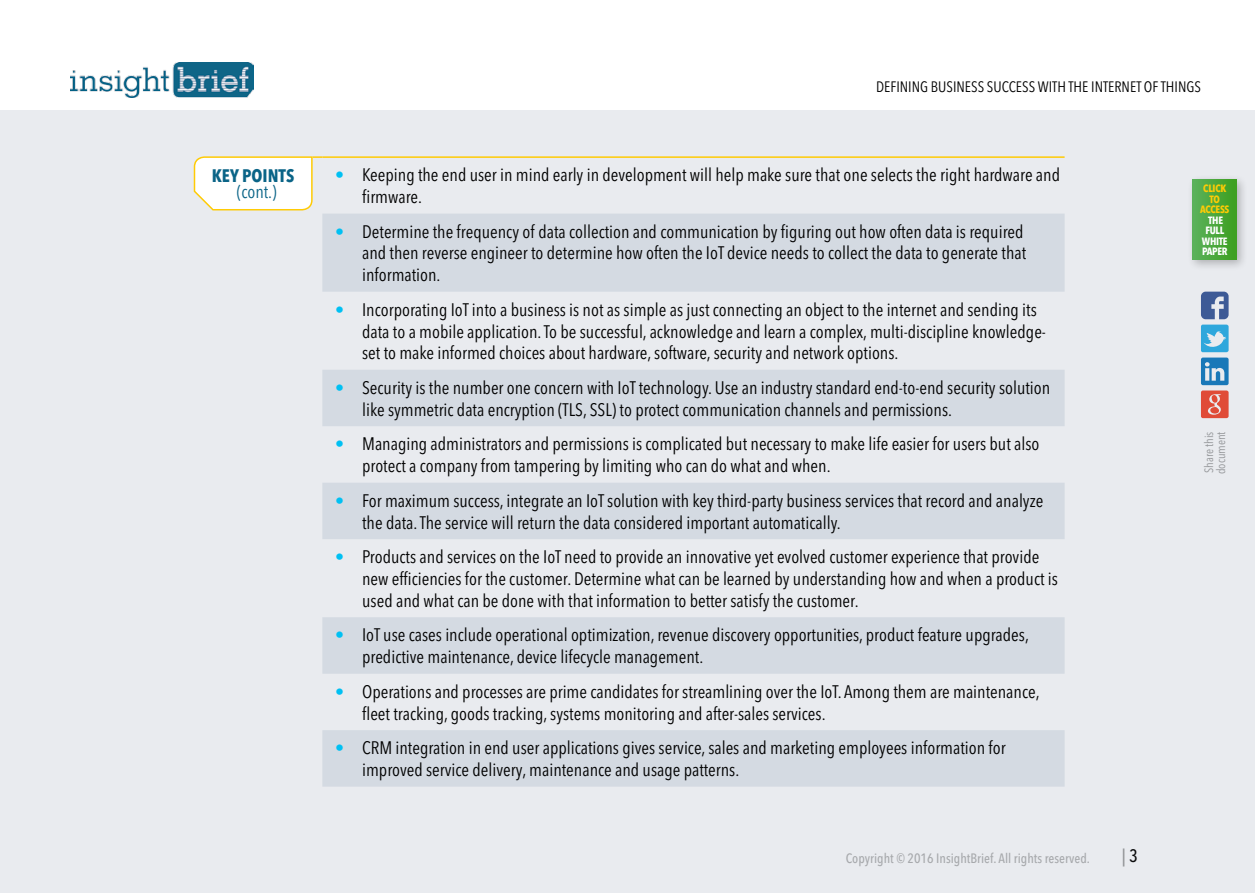
<style>
.page{position:relative;width:1255px;height:893px;background:#fff}
.page>*{position:absolute;margin:0;border:0;box-sizing:border-box;transform-origin:0 0}
.t1{font:condensed 18px/21.6px "Avenir Next LT Pro";color:#000}
.t2{font:700 condensed 18px "Avenir Next LT Pro";color:#0a6487}
.t3{font:condensed 18px "Avenir Next LT Pro";color:#0a6487}
.t4{font:500 condensed 18px "Avenir Next LT Pro";color:#939598}
.t5{font:condensed 15px "Avenir Next LT Pro";color:#000}
.t6{font:500 condensed 13.5px "Avenir Next LT Pro";color:#a7a9ac}
.t7{font:condensed 12px/12px "Avenir Next LT Pro";color:#939598}
.t8{font:700 condensed 10.5px/10.5px "Avenir Next LT Pro";letter-spacing:-.025em;color:#fff;text-align:center}
.t9{font:700 condensed 10.5px/10.5px "Avenir Next LT Pro";letter-spacing:-.025em;color:#ffcb05;text-align:center}
.s1{font-stretch:normal;color:#00c0f3}
.s2{color:#0a0a0b}
</style>
<div class="page">
<div style="left:0;top:111px;width:1254px;height:782px;background:#e9ebef"></div>
<img style="left:70px;top:63px;width:184px;height:35px">
<svg style="left:1201px;top:325px;width:27px;height:27px"></svg>
<svg style="left:1201px;top:358px;width:27px;height:60px"></svg>
<svg style="left:1201px;top:292px;width:27px;height:27px"></svg>
<div style="left:1186px;top:174px;width:62px;height:97px;background:#000;opacity:.25"></div>
<div style="left:1192px;top:180px;width:44px;height:79px;background:linear-gradient(to right,#5bb25d,#3d9f20)"></div>
<svg style="left:322px;top:214px;width:742px;height:573px;fill:#dbe0e6"></svg>
<hr style="left:322px;top:156px;width:742px;height:2px;background:#ffcb05">
<svg style="left:193px;top:156px;width:129px;height:55px"></svg>
<p class="t2" style="left:212px;top:165px;width:84px">KEY POINTS</p>
<p class="t3" style="left:237px;top:181px;width:41px">(cont.)</p>
<p class="t5" style="left:876px;top:78px;width:326px">DEFINING BUSINESS SUCCESS WITH THE INTERNET OF THINGS</p>
<p class="t1" style="left:362px;top:164px;width:699px;text-indent:-27px"><span class="s1">•</span> Keeping the end user in mind early in development will help make sure that one selects the right hardware and firmware.</p>
<p class="t1" style="left:362px;top:221px;width:665px;text-indent:-27px"><span class="s1">•</span> Determine the frequency of data collection and communication by figuring out how often data is required and then reverse engineer to determine how often the IoT device needs to collect the data to generate that information.</p>
<p class="t1" style="left:362px;top:299px;width:685px;text-indent:-27px"><span class="s1">•</span> Incorporating IoT into a business is not as simple as just connecting an object to the internet and sending its data to a mobile application. To be successful, acknowledge and learn a complex, multi-discipline knowledge&shy;set to make informed choices about hardware, software, security and network options.</p>
<p class="t1" style="left:362px;top:377px;width:689px;text-indent:-27px"><span class="s1">•</span> Security is the number one concern with IoT technology. Use an industry standard end-to-end security solution like symmetric data encryption (TLS, SSL) to protect communication channels and permissions.</p>
<p class="t1" style="left:362px;top:433px;width:678px;text-indent:-27px"><span class="s1">•</span> Managing administrators and permissions is complicated but necessary to make life easier for users but also protect a company from tampering by limiting who can do what and when.</p>
<p class="t1" style="left:362px;top:490px;width:682px;text-indent:-27px"><span class="s1">•</span> For maximum success, integrate an IoT solution with key third-party business services that record and analyze the data. The service will return the data considered important automatically.</p>
<p class="t1" style="left:362px;top:546px;width:697px;text-indent:-27px"><span class="s1">•</span> Products and services on the IoT need to provide an innovative yet evolved customer experience that provide new efficiencies for the customer. Determine what can be learned by understanding how and when a product is used and what can be done with that information to better satisfy the customer.</p>
<p class="t1" style="left:362px;top:624px;width:668px;text-indent:-27px"><span class="s1">•</span> IoT use cases include operational optimization, revenue discovery opportunities, product feature upgrades, predictive maintenance, device lifecycle management.</p>
<p class="t1" style="left:362px;top:681px;width:679px;text-indent:-27px"><span class="s1">•</span> Operations and processes are prime candidates for streamlining over the IoT. Among them are maintenance, fleet tracking, goods tracking, systems monitoring and after-sales services.</p>
<p class="t1" style="left:362px;top:737px;width:645px;text-indent:-27px"><span class="s1">•</span> CRM integration in end user applications gives service, sales and marketing employees information for improved service delivery, maintenance and usage patterns.</p>
<p class="t6" style="left:845px;top:851px;width:245px">Copyright © 2016 InsightBrief. All rights reserved.</p>
<p class="t4" style="left:1121px;top:845px;width:18px">| <span class="s2">3</span></p>
<p class="t9" style="left:1199px;top:183px;width:31px">CLICK<br>TO<br>ACCESS</p>
<p class="t8" style="left:1201px;top:215px;width:27px">THE<br>FULL<br>WHITE<br>PAPER</p>
<p class="t7" style="left:1202px;top:474px;width:44px;rotate:-90deg">Share this document</p>
</div>
